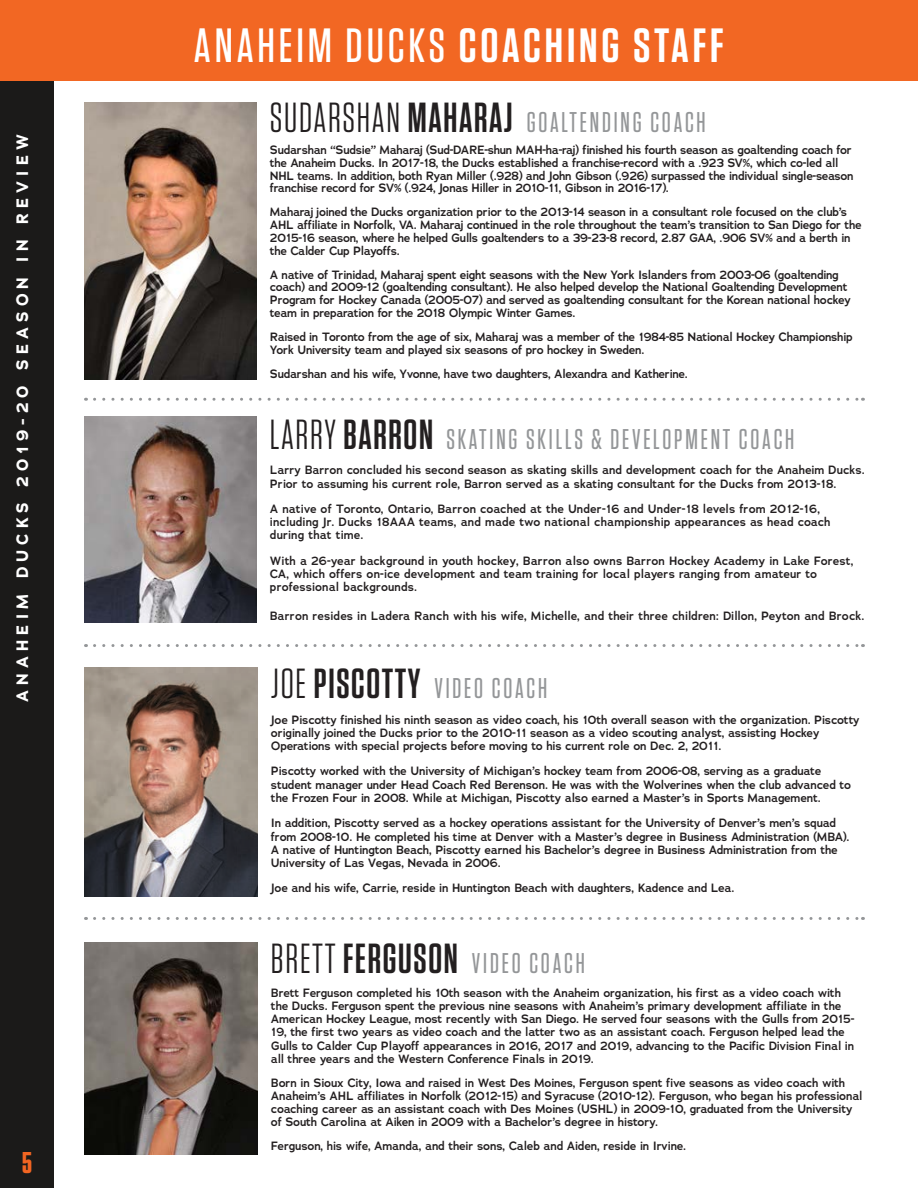
<style>
.page{position:relative;width:918px;height:1188px;background:#fff}
.page>*{position:absolute;margin:0;border:0;box-sizing:border-box;transform-origin:0 0}
.t1{font:600 48px "Tungsten";letter-spacing:.08em;color:#fff}
.t2{font:700 30px "Tungsten Narrow";color:#f26522}
.t3{font:500 28.5px "Tungsten Narrow";letter-spacing:.1em;color:#949698}
.t4{font:700 16.5px "Adrianna";letter-spacing:.315em;color:#fff}
.t5{font:600 12px/13.2px "Adrianna";letter-spacing:-.01em;color:#231f20}
.t6{font:600 12px/13.2px "Adrianna";letter-spacing:.01em;color:#231f20}
.s1{font-weight:500}
.s2{font-weight:400;font-size:42px;color:#231f20}
.s3{font-weight:600;font-size:42px;color:#231f20}
</style>
<div class="page">
<svg style="left:95px;top:398px;width:768px;height:3px"></svg>
<svg style="left:95px;top:644px;width:768px;height:3px"></svg>
<svg style="left:95px;top:917px;width:768px;height:3px"></svg>
<img style="left:84px;top:668px;width:173px;height:229px">
<img style="left:84px;top:942px;width:173px;height:213px">
<img style="left:84px;top:417px;width:172px;height:205px">
<div style="left:0;top:81px;width:54px;height:1053px;background:#1b1a19"></div>
<img style="left:84px;top:103px;width:172px;height:276px">
<div style="left:0;top:0;width:918px;height:81px;background:#f26723"></div>
<div style="left:0;top:1134px;width:54px;height:54px;background:#1b1a19"></div>
<p class="t4" style="left:11px;top:702px;width:569px;rotate:-90deg">ANAHEIM DUCKS 2019-20 SEASON IN REVIEW</p>
<p class="t2" style="left:22px;top:1147px;width:11px">5</p>
<p class="t1" style="left:194px;top:20px;width:532px"><span class="s1">ANAHEIM DUCKS</span> COACHING STAFF</p>
<p class="t3" style="left:270px;top:108px;width:437px"><span class="s2">SUDARSHAN</span> <span class="s3">MAHARAJ</span> GOALTENDING COACH</p>
<p class="t5" style="left:270px;top:144px;width:585px;line-height:12.8px">Sudarshan “Sudsie” Maharaj (Sud-DARE-shun MAH-ha-raj) finished his fourth season as goaltending coach for the Anaheim Ducks. In 2017-18, the Ducks established a franchise-record with a .923 SV%, which co-led all NHL teams. In addition, both Ryan Miller (.928) and John Gibson (.926) surpassed the individual single-season franchise record for SV% (.924, Jonas Hiller in 2010-11, Gibson in 2016-17).</p>
<p class="t5" style="left:270px;top:206px;width:593px;line-height:12.8px">Maharaj joined the Ducks organization prior to the 2013-14 season in a consultant role focused on the club’s AHL affiliate in Norfolk, VA. Maharaj continued in the role throughout the team’s transition to San Diego for the 2015-16 season, where he helped Gulls goaltenders to a 39-23-8 record, 2.87 GAA, .906 SV% and a berth in the Calder Cup Playoffs.</p>
<p class="t5" style="left:270px;top:268px;width:582px;line-height:12.8px">A native of Trinidad, Maharaj spent eight seasons with the New York Islanders from 2003-06 (goaltending coach) and 2009-12 (goaltending consultant). He also helped develop the National Goaltending Development Program for Hockey Canada (2005-07) and served as goaltending consultant for the Korean national hockey team in preparation for the 2018 Olympic Winter Games.</p>
<p class="t5" style="left:270px;top:330px;width:584px;line-height:12.8px">Raised in Toronto from the age of six, Maharaj was a member of the 1984-85 National Hockey Championship<br>York University team and played six seasons of pro hockey in Sweden.</p>
<p class="t5" style="left:270px;top:367px;width:419px">Sudarshan and his wife, Yvonne, have two daughters, Alexandra and Katherine.</p>
<p class="t3" style="left:270px;top:425px;width:526px"><span class="s2">LARRY</span> <span class="s3">BARRON</span> SKATING SKILLS &amp; DEVELOPMENT COACH</p>
<p class="t5" style="left:270px;top:464px;width:596px">Larry Barron concluded his second season as skating skills and development coach for the Anaheim Ducks.<br>Prior to assuming his current role, Barron served as a skating consultant for the Ducks from 2013-18.</p>
<p class="t6" style="left:270px;top:502px;width:562px">A native of Toronto, Ontario, Barron coached at the Under-16 and Under-18 levels from 2012-16, including Jr. Ducks 18AAA teams, and made two national championship appearances as head coach during that time.</p>
<p class="t6" style="left:270px;top:554px;width:585px">With a 26-year background in youth hockey, Barron also owns Barron Hockey Academy in Lake Forest,<br>CA, which offers on-ice development and team training for local players ranging from amateur to professional backgrounds.</p>
<p class="t6" style="left:270px;top:609px;width:596px">Barron resides in Ladera Ranch with his wife, Michelle, and their three children: Dillon, Peyton and Brock.</p>
<p class="t3" style="left:271px;top:674px;width:278px"><span class="s2">JOE</span> <span class="s3">PISCOTTY</span> VIDEO COACH</p>
<p class="t5" style="left:271px;top:713px;width:590px">Joe Piscotty finished his ninth season as video coach, his 10th overall season with the organization. Piscotty originally joined the Ducks prior to the 2010-11 season as a video scouting analyst, assisting Hockey<br>Operations with special projects before moving to his current role on Dec. 2, 2011.</p>
<p class="t5" style="left:271px;top:765px;width:582px">Piscotty worked with the University of Michigan’s hockey team from 2006-08, serving as a graduate student manager under Head Coach Red Berenson. He was with the Wolverines when the club advanced to the Frozen Four in 2008. While at Michigan, Piscotty also earned a Master’s in Sports Management.</p>
<p class="t5" style="left:271px;top:817px;width:580px">In addition, Piscotty served as a hockey operations assistant for the University of Denver’s men’s squad from 2008-10. He completed his time at Denver with a Master’s degree in Business Administration (MBA).<br>A native of Huntington Beach, Piscotty earned his Bachelor’s degree in Business Administration from the University of Las Vegas, Nevada in 2006.</p>
<p class="t5" style="left:271px;top:882px;width:465px">Joe and his wife, Carrie, reside in Huntington Beach with daughters, Kadence and Lea.</p>
<p class="t3" style="left:271px;top:949px;width:315px"><span class="s2">BRETT</span> <span class="s3">FERGUSON</span> VIDEO COACH</p>
<p class="t5" style="left:271px;top:986px;width:585px">Brett Ferguson completed his 10th season with the Anaheim organization, his first as a video coach with the Ducks. Ferguson spent the previous nine seasons with Anaheim’s primary development affiliate in the American Hockey League, most recently with San Diego. He served four seasons with the Gulls from 2015- 19, the first two years as video coach and the latter two as an assistant coach. Ferguson helped lead the Gulls to Calder Cup Playoff appearances in 2016, 2017 and 2019, advancing to the Pacific Division Final in all three years and the Western Conference Finals in 2019.</p>
<p class="t5" style="left:271px;top:1076px;width:593px">Born in Sioux City, Iowa and raised in West Des Moines, Ferguson spent five seasons as video coach with Anaheim’s AHL affiliates in Norfolk (2012-15) and Syracuse (2010-12). Ferguson, who began his professional coaching career as an assistant coach with Des Moines (USHL) in 2009-10, graduated from the University of South Carolina at Aiken in 2009 with a Bachelor’s degree in history.</p>
<p class="t5" style="left:271px;top:1140px;width:417px">Ferguson, his wife, Amanda, and their sons, Caleb and Aiden, reside in Irvine.</p>
</div>
